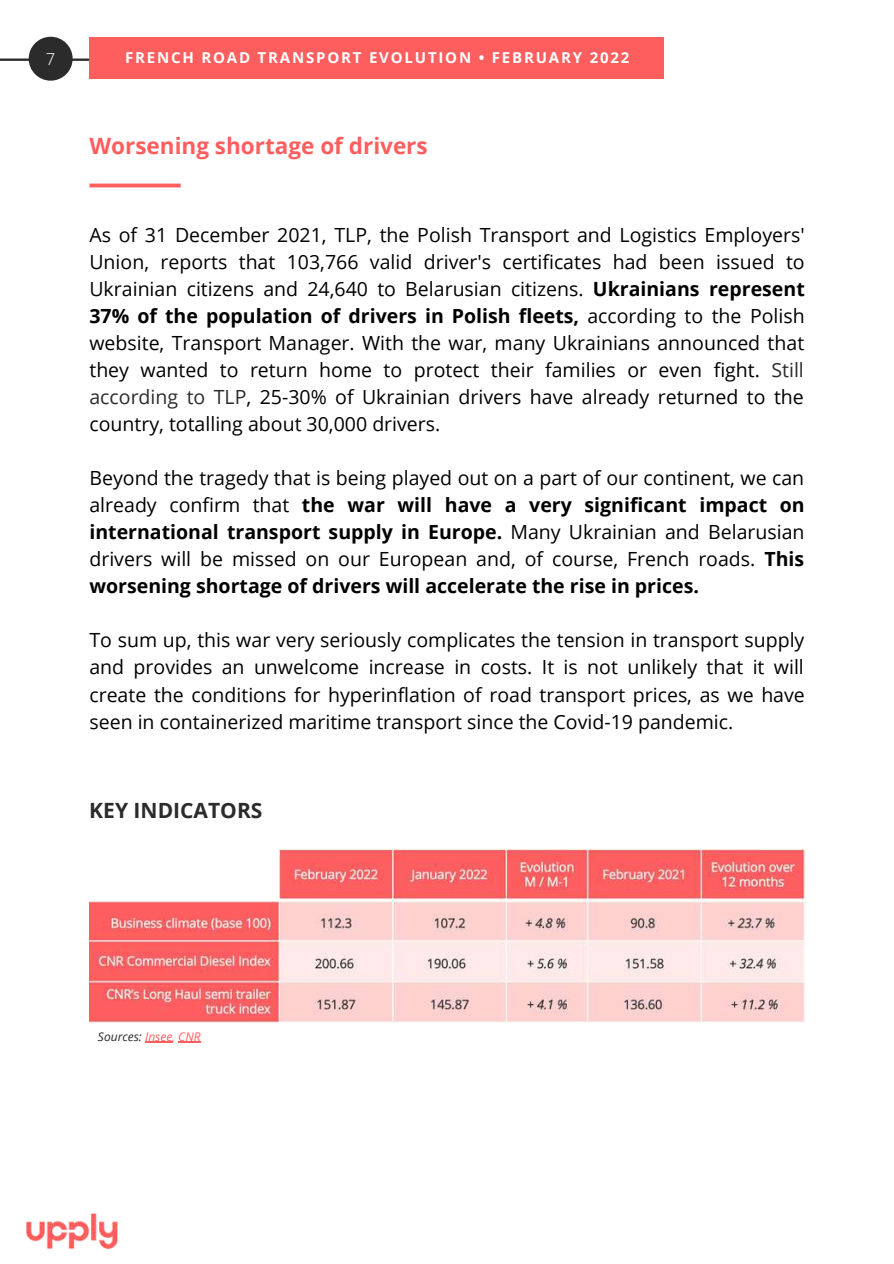
<style>
.page{position:relative;width:894px;height:1264px;background:#fff}
.page>*{position:absolute;margin:0;border:0;box-sizing:border-box;transform-origin:0 0}
.t1{font:700 22.5px "Open Sans";color:#ff5e5e}
.t2{font:700 21px "Open Sans";color:#2b2b2b}
.t3{font:19.5px/27px "Open Sans";color:#000;text-align:justify}
.t4{font:300 16.5px "Open Sans";color:#fff}
.t5{font:700 15px "Open Sans";letter-spacing:.12em;color:#fff}
.t6{font:italic 12px "Open Sans";color:#ff5e5e}
.s1{font-weight:700}
.s2{color:#2b2b2b}
</style>
<div class="page">
<svg style="left:89px;top:183px;width:92px;height:4px"></svg>
<svg style="left:0;top:59px;width:89px;height:2px"></svg>
<img style="left:26px;top:1213px;width:92px;height:36px">
<img style="left:89px;top:849px;width:716px;height:173px">
<div style="left:84px;top:842px;width:195px;height:58px;background:#fff"></div>
<div style="left:29px;top:37px;width:44px;height:44px;background:#2b2b2b;border-radius:50%"></div>
<div style="left:89px;top:37px;width:574px;height:41px;background:#ff5e5e"></div>
<svg style="left:145px;top:1041px;width:27px;height:1px"></svg>
<svg style="left:178px;top:1041px;width:22px;height:1px"></svg>
<p class="t4" style="left:46px;top:48px;width:11px">7</p>
<p class="t5" style="left:125px;top:47px;width:505px">FRENCH ROAD TRANSPORT EVOLUTION • FEBRUARY 2022</p>
<p class="t1" style="left:89px;top:130px;width:340px">Worsening shortage of drivers</p>
<p class="t3" style="left:89px;top:221px;width:716px">As of 31 December 2021, TLP, the Polish Transport and Logistics Employers' Union, reports that 103,766 valid driver's certificates had been issued to Ukrainian citizens and 24,640 to Belarusian citizens. <span class="s1">Ukrainians represent 37% of the population of drivers in Polish fleets,</span> according to the Polish website, Transport Manager. With the war, many Ukrainians announced that they wanted to return home to protect their families or even fight. <span class="s2">Still according to TLP</span>, 25-30% of Ukrainian drivers have already returned to the country, totalling about 30,000 drivers.</p>
<p class="t3" style="left:89px;top:464px;width:716px">Beyond the tragedy that is being played out on a part of our continent, we can already confirm that <span class="s1">the war will have a very significant impact on international transport supply in Europe.</span> Many Ukrainian and Belarusian drivers will be missed on our European and, of course, French roads. <span class="s1">This worsening shortage of drivers will accelerate the rise in prices.</span></p>
<p class="t3" style="left:89px;top:626px;width:716px">To sum up, this war very seriously complicates the tension in transport supply and provides an unwelcome increase in costs. It is not unlikely that it will create the conditions for hyperinflation of road transport prices, as we have seen in containerized maritime transport since the Covid-19 pandemic.</p>
<p class="t2" style="left:89px;top:795px;width:174px">KEY INDICATORS</p>
<p class="t6" style="left:98px;top:1027px;width:104px"><span class="s2">Sources:</span> Insee, CNR</p>
</div>
